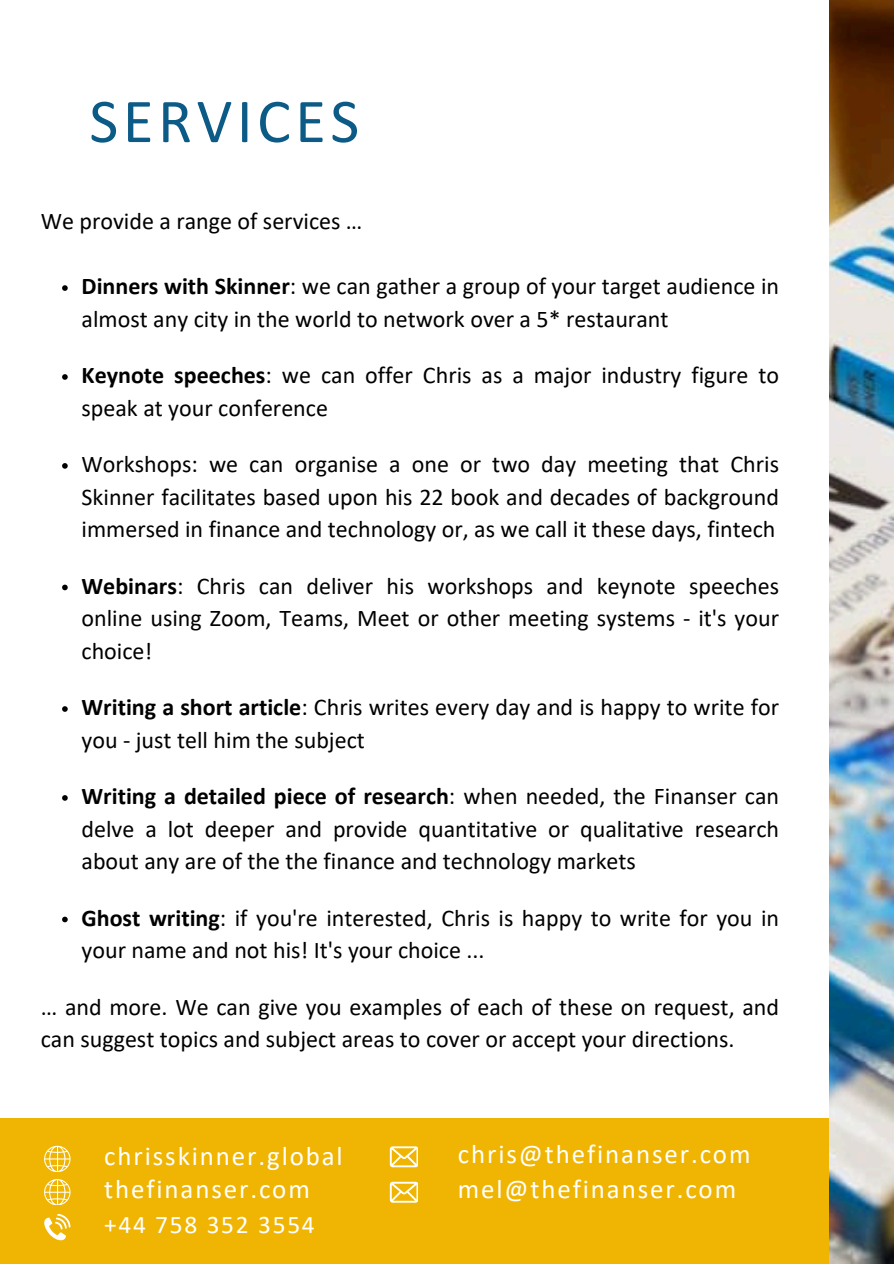
<style>
.page{position:relative;width:894px;height:1264px;background:#fff}
.page>*{position:absolute;margin:0;border:0;box-sizing:border-box;transform-origin:0 0}
.t1{font:63px "Calibri";letter-spacing:.07em;color:#0c5a86}
.t2{font:26.85px "Calibri";letter-spacing:.07em;color:#fff}
.t3{font:25.35px "Calibri";letter-spacing:.07em;color:#fff}
.t4{font:24px/32.7px "Calibri";color:#000}
.s1{font-weight:700}
</style>
<div class="page">
<div style="left:0;top:1118px;width:893px;height:145px;background:#f0b503"></div>
<svg style="left:44px;top:1214px;width:26px;height:26px"></svg>
<svg style="left:390px;top:1146px;width:28px;height:21px"></svg>
<svg style="left:390px;top:1181px;width:28px;height:21px"></svg>
<svg style="left:44px;top:1145px;width:26px;height:26px"></svg>
<svg style="left:44px;top:1179px;width:26px;height:25px"></svg>
<svg style="left:62px;top:285px;width:6px;height:6px"></svg>
<svg style="left:62px;top:374px;width:6px;height:6px"></svg>
<svg style="left:62px;top:463px;width:6px;height:5px"></svg>
<svg style="left:62px;top:584px;width:6px;height:6px"></svg>
<svg style="left:62px;top:706px;width:6px;height:5px"></svg>
<svg style="left:62px;top:795px;width:6px;height:5px"></svg>
<svg style="left:62px;top:916px;width:6px;height:6px"></svg>
<img style="left:829px;top:0;width:64px;height:1263px">
<p class="t1" style="left:89px;top:95px;width:271px">SERVICES</p>
<p class="t4" style="left:41px;top:207px;width:323px">We provide a range of services …</p>
<p class="t4" style="left:81px;top:272px;width:699px"><span class="s1">Dinners with Skinner</span>: we can gather a group of your target audience in almost any city in the world to network over a 5* restaurant</p>
<p class="t4" style="left:81px;top:361px;width:699px"><span class="s1">Keynote speeches</span>: we can offer Chris as a major industry figure to speak at your conference</p>
<p class="t4" style="left:81px;top:450px;width:699px;text-align:justify">Workshops: we can organise a one or two day meeting that Chris Skinner facilitates based upon his 22 book and decades of background immersed in finance and technology or, as we call it these days, fintech</p>
<p class="t4" style="left:81px;top:571px;width:699px;text-align:justify"><span class="s1">Webinars</span>: Chris can deliver his workshops and keynote speeches online using Zoom, Teams, Meet or other meeting systems - it's your choice!</p>
<p class="t4" style="left:81px;top:693px;width:699px"><span class="s1">Writing a short article</span>: Chris writes every day and is happy to write for you - just tell him the subject</p>
<p class="t4" style="left:81px;top:781px;width:699px;text-align:justify"><span class="s1">Writing a detailed piece of research</span>: when needed, the Finanser can delve a lot deeper and provide quantitative or qualitative research about any are of the the finance and technology markets</p>
<h2 class="t4" style="left:81px;top:903px;width:699px"><span class="s1">Ghost writing</span>: if you're interested, Chris is happy to write for you in your name and not his! It's your choice ...</h2>
<h2 class="t4" style="left:41px;top:992px;width:739px">… and more. We can give you examples of each of these on request, and can suggest topics and subject areas to cover or accept your directions.</h2>
<h1 class="t2" style="left:104px;top:1144px;width:240px">chrisskinner.global</h1>
<p class="t2" style="left:104px;top:1177px;width:207px">thefinanser.com</p>
<p class="t3" style="left:104px;top:1213px;width:212px">+44 758 352 3554</p>
<p class="t2" style="left:457px;top:1142px;width:294px">chris@thefinanser.com</p>
<p class="t2" style="left:457px;top:1177px;width:280px">mel@thefinanser.com</p>
</div>
